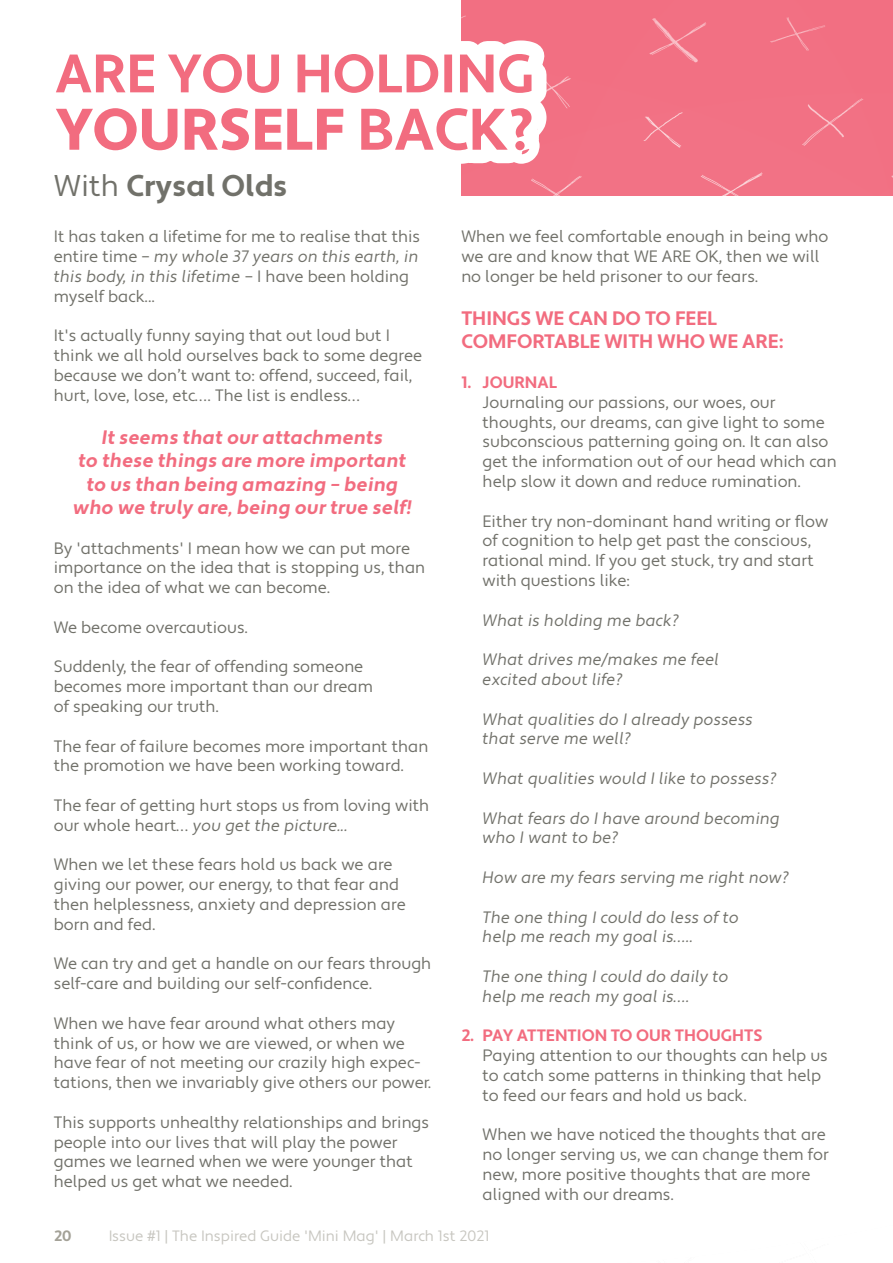
<style>
.page{position:relative;width:893px;height:1263px;background:#fff}
.page>*{position:absolute;margin:0;border:0;box-sizing:border-box;transform-origin:0 0}
.t1{font:700 30px "Apertura";color:#71716a}
.t2{font:19.5px/23.4px "Apertura Bold Obliq";color:#f26c7f;text-align:center}
.t3{font:700 19.5px/23.4px "Apertura";color:#f26c7f}
.t4{font:16.5px/19.8px "Apertura";color:#71716a}
.t5{font:16.5px/19.8px "Apertura Obliq";color:#71716a}
.t6{font:700 16.5px "Apertura";color:#f26c7f}
.t7{font:15px "Apertura";color:#a3a197}
.t8{font:700 15px "Apertura";color:#a3a197}
.s1{font-weight:400}
.s2{font-family:"Apertura"}
</style>
<div class="page">
<div style="left:461px;top:0;width:432px;height:196px;background:#f27083"></div>
<svg style="left:112px;top:73px;width:457px;height:115px"></svg>
<svg style="left:112px;top:18px;width:451px;height:112px"></svg>
<svg style="left:56px;top:108px;width:477px;height:42px"></svg>
<svg style="left:56px;top:54px;width:477px;height:39px"></svg>
<h1 class="t1" style="left:54px;top:167px;width:234px"><span class="s1">With</span> Crysal Olds</h1>
<p class="t4" style="left:54px;top:227px;width:368px">It has taken a lifetime for me to realise that this</p>
<p class="t5" style="left:54px;top:247px;width:366px"><span class="s2">entire time –</span> my whole 37 years on this earth, in this body, in this lifetime <span class="s2">– I have been holding</span></p>
<p class="t4" style="left:54px;top:287px;width:103px">myself back...</p>
<p class="t4" style="left:54px;top:326px;width:370px">It's actually funny saying that out loud but I think we all hold ourselves back to some degree because we don’t want to: offend, succeed, fail, hurt, love, lose, etc…. The list is endless…</p>
<p class="t2" style="left:73px;top:426px;width:340px">It seems that our attachments<br>to these things are more important to us than being amazing – being who we truly are, being our true self!</p>
<p class="t4" style="left:54px;top:539px;width:373px">By 'attachments' I mean how we can put more importance on the idea that is stopping us, than on the idea of what we can become.</p>
<p class="t4" style="left:54px;top:618px;width:196px">We become overcautious.</p>
<p class="t4" style="left:54px;top:657px;width:321px">Suddenly, the fear of offending someone becomes more important than our dream of speaking our truth.</p>
<p class="t4" style="left:54px;top:737px;width:376px">The fear of failure becomes more important than the promotion we have been working toward.</p>
<p class="t4" style="left:54px;top:796px;width:377px">The fear of getting hurt stops us from loving with</p>
<p class="t5" style="left:54px;top:816px;width:296px"><span class="s2">our whole heart…</span> you get the picture...</p>
<p class="t4" style="left:54px;top:855px;width:353px">When we let these fears hold us back we are giving our power, our energy, to that fear and then helplessness, anxiety and depression are born and fed.</p>
<p class="t4" style="left:54px;top:954px;width:379px">We can try and get a handle on our fears through self-care and building our self-confidence.</p>
<p class="t4" style="left:54px;top:1014px;width:379px">When we have fear around what others may think of us, or how we are viewed, or when we have fear of not meeting our crazily high expec&shy;tations, then we invariably give others our power.</p>
<p class="t4" style="left:54px;top:1113px;width:377px">This supports unhealthy relationships and brings people into our lives that will play the power games we learned when we were younger that helped us get what we needed.</p>
<p class="t4" style="left:461px;top:227px;width:368px">When we feel comfortable enough in being who we are and know that WE ARE OK, then we will no longer be held prisoner to our fears.</p>
<p class="t3" style="left:461px;top:307px;width:323px">THINGS WE CAN DO TO FEEL<br>COMFORTABLE WITH WHO WE ARE:</p>
<p class="t6" style="left:461px;top:372px;width:97px">1. JOURNAL</p>
<p class="t4" style="left:483px;top:393px;width:356px">Journaling our passions, our woes, our thoughts, our dreams, can give light to some subconscious patterning going on. It can also get the information out of our head which can help slow it down and reduce rumination.</p>
<p class="t4" style="left:483px;top:512px;width:347px">Either try non-dominant hand writing or flow of cognition to help get past the conscious, rational mind. If you get stuck, try and start with questions like:</p>
<p class="t5" style="left:483px;top:611px;width:198px">What is holding me back?</p>
<p class="t5" style="left:483px;top:650px;width:238px">What drives me/makes me feel excited about life?</p>
<p class="t5" style="left:483px;top:710px;width:272px">What qualities do I already possess that serve me well?</p>
<p class="t5" style="left:483px;top:769px;width:296px">What qualities would I like to possess?</p>
<p class="t5" style="left:483px;top:809px;width:299px">What fears do I have around becoming who I want to be?</p>
<p class="t5" style="left:483px;top:868px;width:308px">How are my fears serving me right now?</p>
<p class="t5" style="left:483px;top:908px;width:258px">The one thing I could do less of to help me reach my goal is…..</p>
<p class="t5" style="left:483px;top:967px;width:248px">The one thing I could do daily to help me reach my goal is….</p>
<p class="t6" style="left:461px;top:1026px;width:303px">2. PAY ATTENTION TO OUR THOUGHTS</p>
<p class="t4" style="left:483px;top:1046px;width:347px">Paying attention to our thoughts can help us to catch some patterns in thinking that help to feed our fears and hold us back.</p>
<p class="t4" style="left:483px;top:1125px;width:348px">When we have noticed the thoughts that are no longer serving us, we can change them for new, more positive thoughts that are more aligned with our dreams.</p>
<p class="t8" style="left:54px;top:1227px;width:19px">20</p>
<p class="t7" style="left:108px;top:1227px;width:382px">Issue #1 | The Inspired Guide 'Mini Mag' | March 1st 2021</p>
</div>
